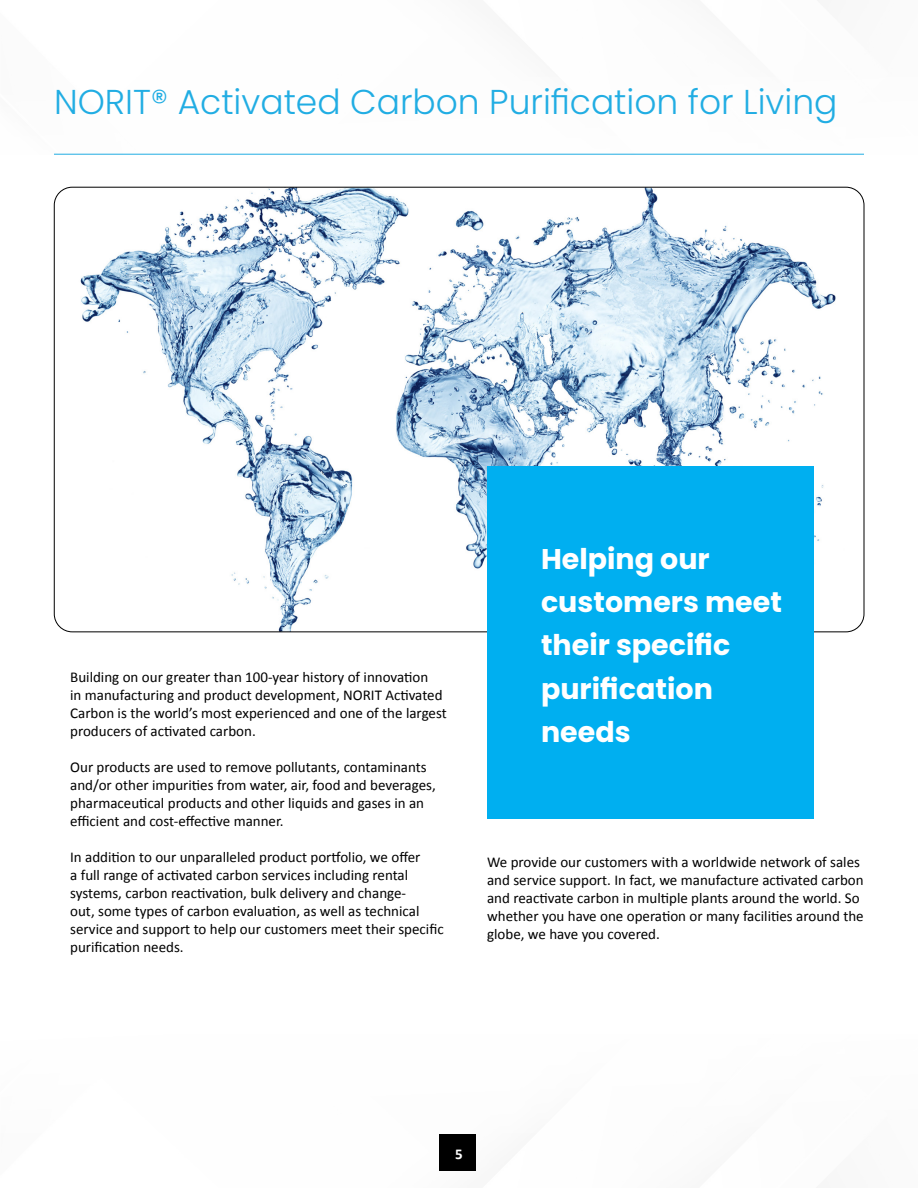
<style>
.page{position:relative;width:918px;height:1188px;background:#fff}
.page>*{position:absolute;margin:0;border:0;box-sizing:border-box;transform-origin:0 0}
.t1{font:300 34.5px "Poppins";color:#21ade3}
.t2{font:700 28.5px/43.2px "Poppins";color:#fff}
.t3{font:15px/18px "Calibri";color:#000}
.t4{font:700 15px "Calibri";color:#fff}
</style>
<div class="page">
<div style="left:440px;top:1134px;width:36px;height:37px;background:#000"></div>
<hr style="left:54px;top:154px;width:810px;height:1px;background:#21ade3">
<img style="left:54px;top:187px;width:810px;height:445px">
<div style="left:487px;top:466px;width:326px;height:353px;background:#00aff0"></div>
<h1 class="t1" style="left:54px;top:82px;width:785px">NORIT® Activated Carbon Purification for Living</h1>
<p class="t3" style="left:70px;top:668px;width:378px">Building on our greater than 100-year history of innovation<br>in manufacturing and product development, NORIT Activated Carbon is the world’s most experienced and one of the largest producers of activated carbon.</p>
<p class="t3" style="left:70px;top:758px;width:367px">Our products are used to remove pollutants, contaminants and/or other impurities from water, air, food and beverages, pharmaceutical products and other liquids and gases in an efficient and cost-effective manner.</p>
<p class="t3" style="left:70px;top:848px;width:375px">In addition to our unparalleled product portfolio, we offer<br>a full range of activated carbon services including rental systems, carbon reactivation, bulk delivery and change-<br>out, some types of carbon evaluation, as well as technical service and support to help our customers meet their specific purification needs.</p>
<h2 class="t2" style="left:541px;top:538px;width:242px">Helping our customers meet their specific purification needs</h2>
<p class="t3" style="left:487px;top:852px;width:378px">We provide our customers with a worldwide network of sales and service support. In fact, we manufacture activated carbon and reactivate carbon in multiple plants around the world. So whether you have one operation or many facilities around the globe, we have you covered.</p>
<p class="t4" style="left:455px;top:1143px;width:9px">5</p>
</div>
